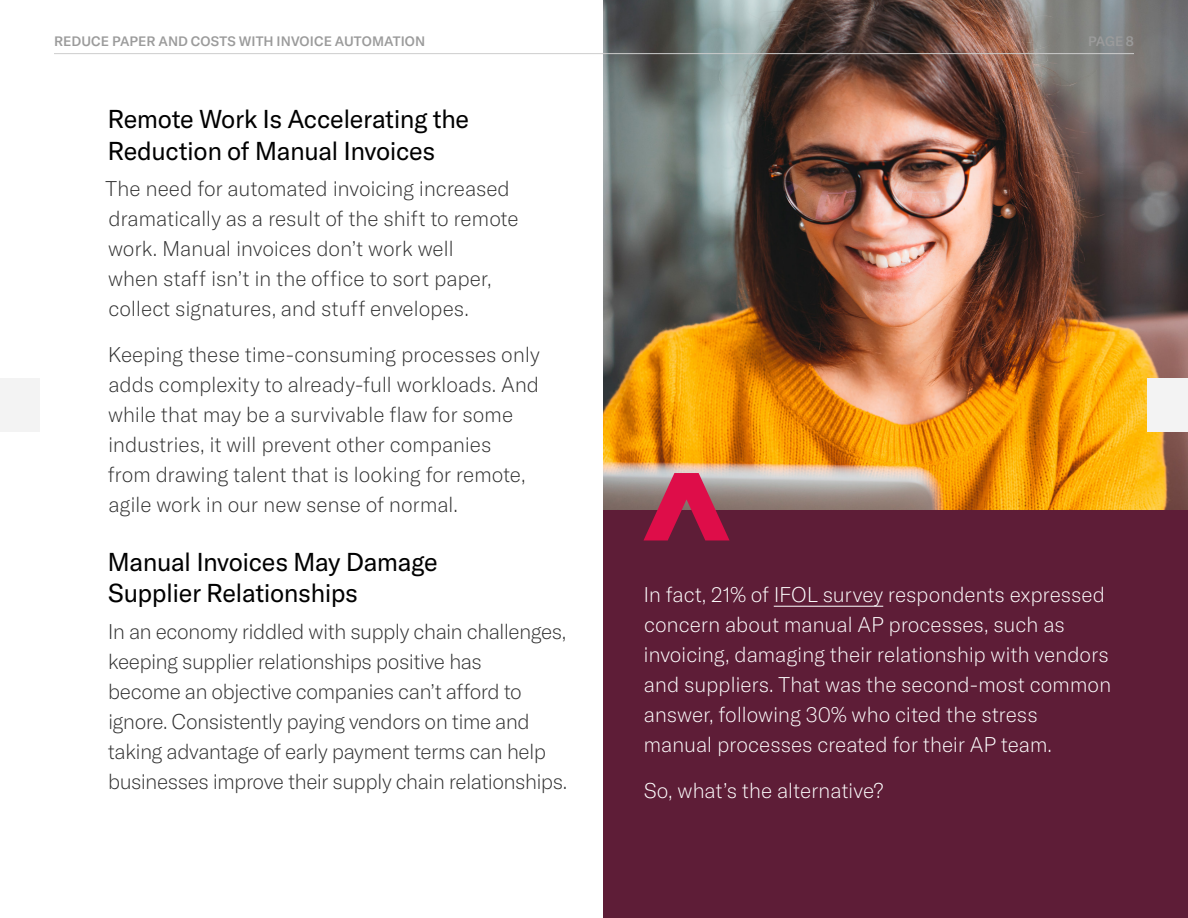
<style>
.page{position:relative;width:1188px;height:918px;background:#fff}
.page>*{position:absolute;margin:0;border:0;box-sizing:border-box;transform-origin:0 0}
.eBK__Heading_2{font:25.5px/31.5px "GT America";letter-spacing:-.02em;color:#000}
.eBK__Body{font:100 21px/30px "GT America";letter-spacing:-.015em;color:#2f2f2f}
.eBK__Body__white{font:100 21px/30px "GT America";letter-spacing:-.01em;color:#fff}
.t1{font:500 13.5px "GT America";letter-spacing:.005em;color:#9b9b9b}
</style>
<div class="page">
<img style="left:603px;top:0;width:585px;height:511px">
<hr style="left:54px;top:53px;width:918px;height:1px;background:#cdcdcd">
<hr style="left:972px;top:53px;width:162px;height:1px;background:#cdcdcd">
<div style="left:603px;top:511px;width:585px;height:407px;background:#5e1d37"></div>
<hr style="left:774px;top:606px;width:109px;height:1px;background:#fff">
<svg style="left:643px;top:473px;width:87px;height:67px"></svg>
<div style="left:0;top:378px;width:40px;height:54px;background:#f3f3f3"></div>
<div style="left:1148px;top:378px;width:40px;height:54px;background:#f3f3f3"></div>
<p class="t1" style="left:54px;top:33px;width:373px">REDUCE PAPER AND COSTS WITH I NVOICE AUTOMATION</p>
<p class="t1" style="left:1088px;top:33px;width:47px">PAGE 8</p>
<p class="eBK__Heading_2" style="left:108px;top:103px;width:363px">Remote Work Is Accelerating the<br>Reduction of Manual Invoices</p>
<p class="eBK__Body" style="left:106px;top:174px;width:415px">The need for automated invoicing increased dramatically as a result of the shift to remote work. Manual invoices don’t work well<br>when staff isn’t in the office to sort paper, collect signatures, and stuff envelopes.</p>
<p class="eBK__Body" style="left:108px;top:340px;width:434px">Keeping these time-consuming processes only adds complexity to already-full workloads. And while that may be a survivable flaw for some industries, it will prevent other companies<br>from drawing talent that is looking for remote, agile work in our new sense of normal.</p>
<p class="eBK__Heading_2" style="left:108px;top:546px;width:332px">Manual Invoices May Damage<br>Supplier Relationships</p>
<p class="eBK__Body" style="left:108px;top:617px;width:461px">In an economy riddled with supply chain challenges, keeping supplier relationships positive has<br>become an objective companies can’t afford to ignore. Consistently paying vendors on time and taking advantage of early payment terms can help businesses improve their supply chain relationships.</p>
<p class="eBK__Body__white" style="left:643px;top:579px;width:469px">In fact, 21% of IFOL survey respondents expressed concern about manual AP processes, such as invoicing, damaging their relationship with vendors and suppliers. That was the second-most common answer, following 30% who cited the stress manual processes created for their AP team.</p>
<p class="eBK__Body__white" style="left:644px;top:776px;width:241px">So, what’s the alternative?</p>
</div>
